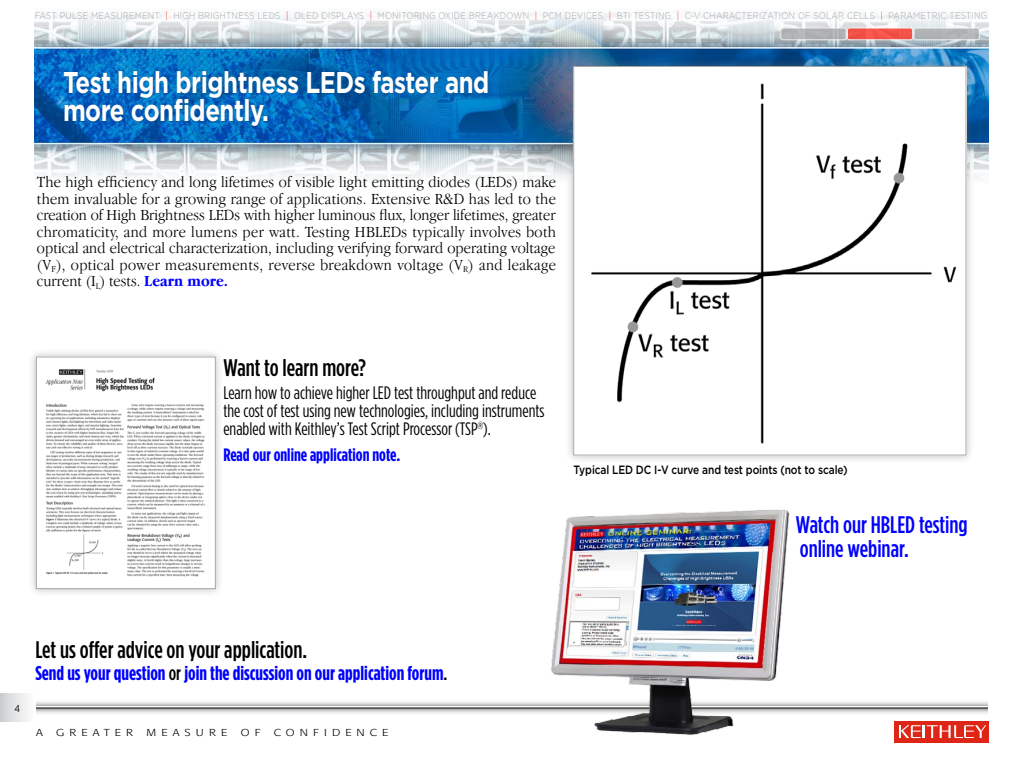
<style>
.page{position:relative;width:1024px;height:768px;background:#fff}
.page>*{position:absolute;margin:0;border:0;box-sizing:border-box;transform-origin:0 0}
.t1{font:700 30px/28px "Gotham";letter-spacing:-.02em;color:#fff;scale:.8 1}
.t2{font:500 24px "Gotham Condensed";color:#000}
.t3{font:500 24px/24px "Gotham Condensed";color:#00f}
.t4{font:700 20px "Gotham Condensed";color:#00f}
.t5{font:18px/18px "Gotham Condensed";color:#000}
.t6{font:700 18px "Gotham Condensed";color:#00f}
.t7{font:300 16px/16.5px "Garamond IT Cby BT";letter-spacing:.025em;color:#000;text-align:justify;scale:.9 1}
.t8{font:500 12px "Gotham";letter-spacing:-.01em;color:#000;scale:.85 1}
.t9{font:300 10px "Formata";letter-spacing:.42em;color:#000;scale:1.2 1}
.t10{font:10px "Gotham";color:#000;scale:.85 1}
.t11{font:300 9.7px "Gotham";letter-spacing:.025em;color:#a5a5a6;scale:.85 1}
.s1{color:#ff2516}
.s2{font-weight:700;color:#00f}
.s3{font-weight:500;color:#000}
</style>
<div class="page">
<img style="left:35px;top:12px;width:953px;height:167px">
<svg style="left:36px;top:708px;width:952px;height:6px"></svg>
<svg style="left:36px;top:701px;width:952px;height:4px"></svg>
<hr style="left:36px;top:707px;width:952px;height:1px;background:#000">
<div style="left:894px;top:721px;width:95px;height:21px;background:#de2516"></div>
<svg style="left:899px;top:725px;width:87px;height:13px"></svg>
<svg style="left:0;top:694px;width:27px;height:27px"></svg>
<div style="left:914px;top:28px;width:65px;height:12px;background:#b0b3b5;border-radius:2px"></div>
<div style="left:914px;top:28px;width:66px;height:12px;border:1px solid #fff;border-radius:2px"></div>
<div style="left:847px;top:28px;width:66px;height:12px;background:#f35348;border-radius:2px"></div>
<div style="left:847px;top:28px;width:66px;height:12px;border:1px solid #fff;border-radius:2px"></div>
<div style="left:781px;top:28px;width:65px;height:12px;background:#b0b2b4;border-radius:2px"></div>
<div style="left:781px;top:28px;width:65px;height:12px;border:1px solid #fff;border-radius:2px"></div>
<div style="left:565px;top:58px;width:410px;height:406px;background:#6b6d6d;opacity:.45"></div>
<img style="left:575px;top:68px;width:390px;height:386px">
<div style="left:573px;top:66px;width:394px;height:390px;border:1px solid #a5a5a6"></div>
<div style="left:28px;top:348px;width:196px;height:249px;background:#6b6d6d;opacity:.45"></div>
<img style="left:38px;top:358px;width:176px;height:229px">
<div style="left:36px;top:356px;width:180px;height:233px;border:1px solid #a5a5a6"></div>
<svg style="left:63px;top:70px;width:426px;height:57px;background:#0260ab"></svg>
<img style="left:526px;top:509px;width:283px;height:226px">
<p class="t11" style="left:35px;top:10px;width:1122px">FAST PULSE MEASUREMENT <span class="s1">|</span> HIGH BRIGHTNESS LEDS <span class="s1">|</span> OLED DISPLAYS <span class="s1">|</span> MONITORING OXIDE BREAKDOWN <span class="s1">|</span> PCM DEVICES <span class="s1">|</span> BTI TESTING <span class="s1">|</span> C-V CHARACTERIZATION OF SOLAR CELLS <span class="s1">|</span> PARAMETRIC TESTING</p>
<h1 class="t1" style="left:63px;top:68px;width:535px">Test high brightness LEDs faster and more confidently.</h1>
<p class="t7" style="left:37px;top:174px;width:579px">The high efficiency and long lifetimes of visible light emitting diodes (LEDs) make them invaluable for a growing range of applications. Extensive R&amp;D has led to the creation of High Brightness LEDs with higher luminous flux, longer lifetimes, greater chromaticity, and more lumens per watt. Testing HBLEDs typically involves both optical and electrical characterization, including verifying forward operating voltage (V<sub>F</sub>), optical power measurements, reverse breakdown voltage (V<sub>R</sub>) and leakage current (I<sub>L</sub>) tests. <span class="s2">Learn more.</span></p>
<h2 class="t2" style="left:223px;top:355px;width:144px">Want to learn more?</h2>
<p class="t5" style="left:223px;top:383px;width:323px">Learn how to achieve higher LED test throughput and reduce the cost of test using new technologies, including instruments enabled with Keithley’s Test Script Processor (TSP<sup>®</sup>).</p>
<p class="t6" style="left:223px;top:444px;width:179px">Read our online application note.</p>
<p class="t8" style="left:573px;top:463px;width:324px">Typical LED DC I-V curve and test points (not to scale)</p>
<h2 class="t3" style="left:796px;top:512px;width:173px">Watch our HBLED testing online webinar.</h2>
<p class="t10" style="left:15px;top:703px;width:8px">4</p>
<h2 class="t2" style="left:35px;top:636px;width:273px">Let us offer advice on your application.</h2>
<p class="t4" style="left:35px;top:662px;width:414px">Send us your question <span class="s3">or</span> join the discussion on our application forum<span class="s3">.</span></p>
<p class="t9" style="left:36px;top:727px;width:7px">A</p>
<p class="t9" style="left:56px;top:727px;width:65px">GREATER</p>
<p class="t9" style="left:146px;top:727px;width:69px">MEASURE</p>
<p class="t9" style="left:241px;top:727px;width:18px">O F</p>
<p class="t9" style="left:274px;top:727px;width:97px">CONFIDENCE</p>
</div>
